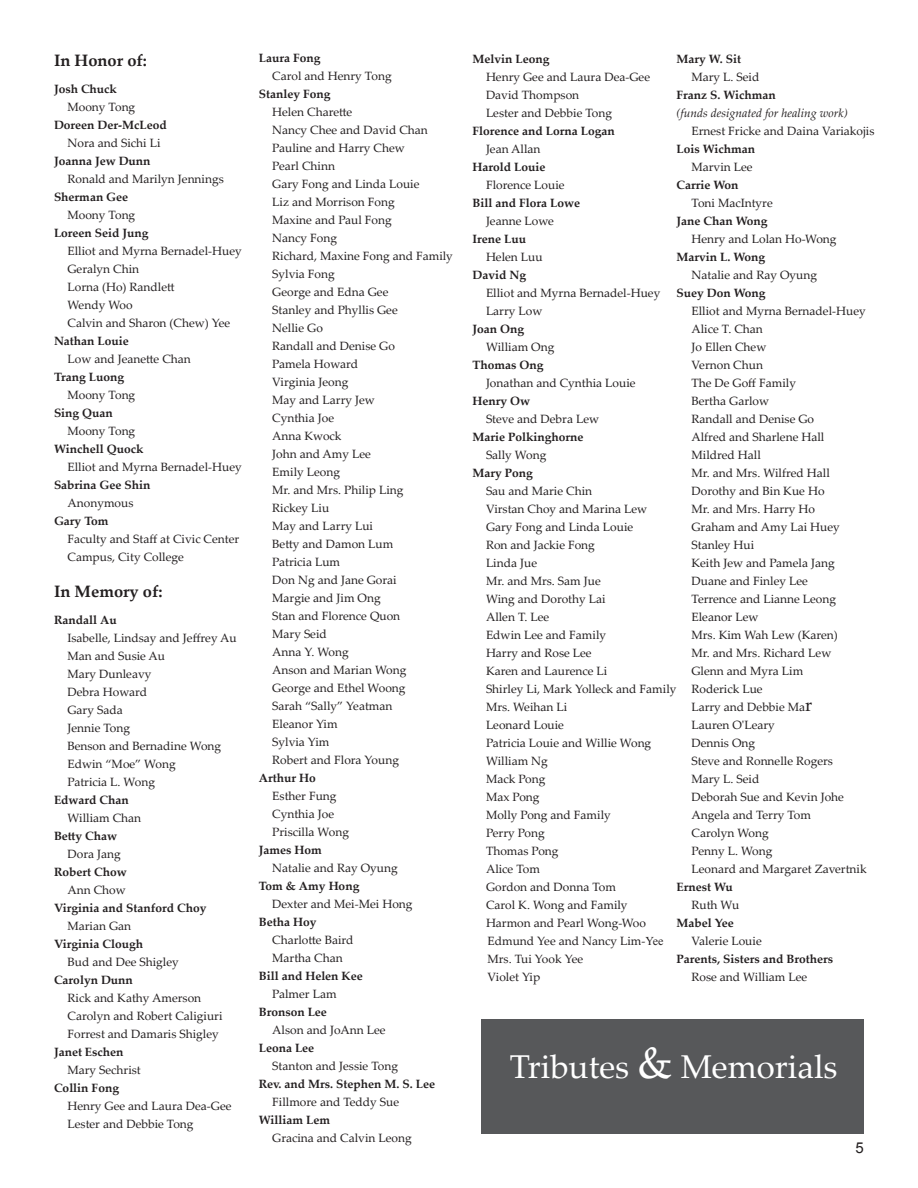
<style>
.page{position:relative;width:918px;height:1188px;background:#fff}
.page>*{position:absolute;margin:0;border:0;box-sizing:border-box;transform-origin:0 0}
.t1{font:33px "Palatino Linotype";color:#fff}
.t2{font:700 16.5px "Palatino Linotype";color:#231f20}
.t3{font:15px "Arial";color:#231f20}
.t4{font:12px/18px "Palatino Linotype";color:#231f20}
.t5{font:700 12px "Palatino Linotype";color:#231f20}
.t6{font:italic 12px "Palatino Linotype";color:#231f20}
.s1{font-family:"Times New Roman"}
.s2{font-size:18px}
.s3{font-size:45px}
</style>
<div class="page">
<div style="left:482px;top:1020px;width:382px;height:114px;background:#57585a"></div>
<h2 class="t2" style="left:54px;top:49px;width:95px">In Honor of:</h2>
<p class="t5" style="left:54px;top:80px;width:64px">Josh Chuck</p>
<p class="t4" style="left:68px;top:98px;width:69px">Moony Tong</p>
<p class="t5" style="left:54px;top:116px;width:114px">Doreen Der-McLeod</p>
<p class="t4" style="left:68px;top:134px;width:94px">Nora and Sichi Li</p>
<p class="t5" style="left:54px;top:152px;width:98px">Joanna Jew Dunn</p>
<p class="t4" style="left:68px;top:170px;width:158px">Ronald and Marilyn Jennings</p>
<p class="t5" style="left:54px;top:188px;width:76px">Sherman Gee</p>
<p class="t4" style="left:68px;top:206px;width:69px">Moony Tong</p>
<p class="t5" style="left:54px;top:224px;width:96px">Loreen Seid Jung</p>
<p class="t4" style="left:68px;top:242px;width:176px">Elliot and Myrna Bernadel-Huey<br>Geralyn Chin<br>Lorna (Ho) Randlett<br>Wendy Woo<br>Calvin and Sharon (Chew) Yee</p>
<p class="t5" style="left:54px;top:332px;width:76px">Nathan Louie</p>
<p class="t4" style="left:68px;top:350px;width:125px">Low and Jeanette Chan</p>
<p class="t5" style="left:54px;top:368px;width:72px">Trang Luong</p>
<p class="t4" style="left:68px;top:386px;width:69px">Moony Tong</p>
<p class="t5" style="left:54px;top:404px;width:60px">Sing Quan</p>
<p class="t4" style="left:68px;top:422px;width:69px">Moony Tong</p>
<p class="t5" style="left:54px;top:440px;width:91px">Winchell Quock</p>
<p class="t4" style="left:68px;top:458px;width:176px">Elliot and Myrna Bernadel-Huey</p>
<p class="t5" style="left:54px;top:476px;width:98px">Sabrina Gee Shin</p>
<p class="t4" style="left:68px;top:494px;width:67px">Anonymous</p>
<p class="t5" style="left:54px;top:512px;width:56px">Gary Tom</p>
<p class="t4" style="left:68px;top:530px;width:173px">Faculty and Staff at Civic Center<br>Campus, City College</p>
<h2 class="t2" style="left:54px;top:580px;width:110px">In Memory of:</h2>
<p class="t5" style="left:54px;top:611px;width:64px">Randall Au</p>
<p class="t4" style="left:68px;top:629px;width:171px">Isabelle, Lindsay and Jeffrey Au<br>Man and Susie Au<br>Mary Dunleavy<br>Debra Howard<br>Gary Sada<br>Jennie Tong<br>Benson and Bernadine Wong<br>Edwin “Moe” Wong<br>Patricia L. Wong</p>
<p class="t5" style="left:54px;top:791px;width:76px">Edward Chan</p>
<p class="t4" style="left:68px;top:809px;width:75px">William Chan</p>
<p class="t5" style="left:54px;top:827px;width:65px">Betty Chaw</p>
<p class="t4" style="left:68px;top:845px;width:55px">Dora Jang</p>
<p class="t5" style="left:54px;top:863px;width:74px">Robert Chow</p>
<p class="t4" style="left:68px;top:881px;width:60px">Ann Chow</p>
<p class="t5" style="left:54px;top:899px;width:154px">Virginia and Stanford Choy</p>
<p class="t4" style="left:68px;top:917px;width:65px">Marian Gan</p>
<p class="t5" style="left:54px;top:935px;width:91px">Virginia Clough</p>
<p class="t4" style="left:68px;top:953px;width:113px">Bud and Dee Shigley</p>
<p class="t5" style="left:54px;top:971px;width:80px">Carolyn Dunn</p>
<p class="t4" style="left:68px;top:989px;width:156px">Rick and Kathy Amerson<br>Carolyn and Robert Caligiuri<br>Forrest and Damaris Shigley</p>
<p class="t5" style="left:54px;top:1043px;width:71px">Janet Eschen</p>
<p class="t4" style="left:68px;top:1061px;width:75px">Mary Sechrist</p>
<p class="t5" style="left:54px;top:1079px;width:67px">Collin Fong</p>
<p class="t4" style="left:68px;top:1097px;width:166px">Henry Gee and Laura Dea-Gee<br>Lester and Debbie Tong</p>
<p class="t5" style="left:259px;top:50px;width:63px">Laura Fong</p>
<p class="t4" style="left:272px;top:67px;width:121px">Carol and Henry Tong</p>
<p class="t5" style="left:259px;top:86px;width:73px">Stanley Fong</p>
<p class="t4" style="left:272px;top:103px;width:182px">Helen Charette<br>Nancy Chee and David Chan<br>Pauline and Harry Chew<br>Pearl Chinn<br>Gary Fong and Linda Louie<br>Liz and Morrison Fong<br>Maxine and Paul Fong<br>Nancy Fong<br>Richard, Maxine Fong and Family<br>Sylvia Fong<br>George and Edna Gee<br>Stanley and Phyllis Gee<br>Nellie Go<br>Randall and Denise Go<br>Pamela Howard<br>Virginia Jeong<br>May and Larry Jew<br>Cynthia Joe<br>Anna Kwock<br>John and Amy Lee<br>Emily Leong<br>Mr. and Mrs. Philip Ling<br>Rickey Liu<br>May and Larry Lui<br>Betty and Damon Lum<br>Patricia Lum<br>Don Ng and Jane Gorai<br>Margie and Jim Ong<br>Stan and Florence Quon<br>Mary Seid<br>Anna Y. Wong<br>Anson and Marian Wong<br>George and Ethel Woong<br>Sarah “Sally” Yeatman<br>Eleanor Yim<br>Sylvia Yim<br>Robert and Flora Young</p>
<p class="t5" style="left:259px;top:770px;width:58px">Arthur Ho</p>
<p class="t4" style="left:272px;top:787px;width:78px">Esther Fung<br>Cynthia Joe<br>Priscilla Wong</p>
<p class="t5" style="left:259px;top:842px;width:64px">James Hom</p>
<p class="t4" style="left:272px;top:859px;width:127px">Natalie and Ray Oyung</p>
<p class="t5" style="left:259px;top:878px;width:102px">Tom &amp; Amy Hong</p>
<p class="t4" style="left:272px;top:895px;width:142px">Dexter and Mei-Mei Hong</p>
<p class="t5" style="left:259px;top:914px;width:59px">Betha Hoy</p>
<p class="t4" style="left:272px;top:931px;width:83px">Charlotte Baird<br>Martha Chan</p>
<p class="t5" style="left:259px;top:968px;width:106px">Bill and Helen Kee</p>
<p class="t4" style="left:272px;top:985px;width:66px">Palmer Lam</p>
<p class="t5" style="left:259px;top:1004px;width:70px">Bronson Lee</p>
<p class="t4" style="left:272px;top:1021px;width:115px">Alson and JoAnn Lee</p>
<p class="t5" style="left:259px;top:1040px;width:57px">Leona Lee</p>
<p class="t4" style="left:272px;top:1057px;width:127px">Stanton and Jessie Tong</p>
<p class="t5" style="left:259px;top:1076px;width:178px">Rev. and Mrs. Stephen M. S. Lee</p>
<p class="t4" style="left:272px;top:1093px;width:128px">Fillmore and Teddy Sue</p>
<p class="t5" style="left:259px;top:1112px;width:73px">William Lem</p>
<p class="t4" style="left:272px;top:1129px;width:141px">Gracina and Calvin Leong</p>
<p class="t5" style="left:472px;top:50px;width:78px">Melvin Leong</p>
<p class="t4" style="left:486px;top:67px;width:166px">Henry Gee and Laura Dea-Gee<br>David Thompson<br>Lester and Debbie Tong</p>
<p class="t5" style="left:472px;top:122px;width:144px">Florence and Lorna Logan</p>
<p class="t4" style="left:486px;top:139px;width:56px">Jean Allan</p>
<p class="t5" style="left:472px;top:158px;width:74px">Harold Louie</p>
<p class="t4" style="left:486px;top:175px;width:80px">Florence Louie</p>
<p class="t5" style="left:472px;top:194px;width:109px">Bill and Flora Lowe</p>
<p class="t4" style="left:486px;top:211px;width:69px">Jeanne Lowe</p>
<p class="t5" style="left:472px;top:230px;width:55px">Irene Luu</p>
<p class="t4" style="left:486px;top:247px;width:58px">Helen Luu</p>
<p class="t5" style="left:472px;top:266px;width:55px">David Ng</p>
<p class="t4" style="left:486px;top:283px;width:176px">Elliot and Myrna Bernadel-Huey<br>Larry Low</p>
<p class="t5" style="left:472px;top:320px;width:53px">Joan Ong</p>
<p class="t4" style="left:486px;top:337px;width:70px">William Ong</p>
<p class="t5" style="left:472px;top:356px;width:73px">Thomas Ong</p>
<p class="t4" style="left:486px;top:373px;width:151px">Jonathan and Cynthia Louie</p>
<p class="t5" style="left:472px;top:392px;width:59px">Henry Ow</p>
<p class="t4" style="left:486px;top:409px;width:115px">Steve and Debra Lew</p>
<p class="t5" style="left:472px;top:428px;width:112px">Marie Polkinghorne</p>
<p class="t4" style="left:486px;top:445px;width:62px">Sally Wong</p>
<p class="t5" style="left:472px;top:464px;width:62px">Mary Pong</p>
<p class="t4" style="left:486px;top:481px;width:192px">Sau and Marie Chin<br>Virstan Choy and Marina Lew<br>Gary Fong and Linda Louie<br>Ron and Jackie Fong<br>Linda Jue<br>Mr. and Mrs. Sam Jue<br>Wing and Dorothy Lai<br>Allen T. Lee<br>Edwin Lee and Family<br>Harry and Rose Lee<br>Karen and Laurence Li<br>Shirley Li, Mark Yolleck and Family<br>Mrs. Weihan Li<br>Leonard Louie<br>Patricia Louie and Willie Wong<br>William Ng<br>Mack Pong<br>Max Pong<br>Molly Pong and Family<br>Perry Pong<br>Thomas Pong<br>Alice Tom<br>Gordon and Donna Tom<br>Carol K. Wong and Family<br>Harmon and Pearl Wong-Woo<br>Edmund Yee and Nancy Lim-<span class="s1">Yee<br></span>Mrs. Tui Yook Yee<br>Violet Yip</p>
<p class="t5" style="left:676px;top:50px;width:66px">Mary W. Sit</p>
<p class="t4" style="left:692px;top:67px;width:69px">Mary L. Seid</p>
<p class="t5" style="left:676px;top:86px;width:101px">Franz S. Wichman</p>
<p class="t6" style="left:676px;top:104px;width:173px">(funds designated for healing work)</p>
<p class="t4" style="left:692px;top:121px;width:185px">Ernest Fricke and Daina Variakojis</p>
<p class="t5" style="left:676px;top:140px;width:80px">Lois Wichman</p>
<p class="t4" style="left:692px;top:157px;width:63px">Marvin Lee</p>
<p class="t5" style="left:676px;top:176px;width:64px">Carrie Won</p>
<p class="t4" style="left:692px;top:193px;width:83px">Toni MacIntyre</p>
<p class="t5" style="left:676px;top:212px;width:93px">Jane Chan Wong</p>
<p class="t4" style="left:692px;top:229px;width:147px">Henry and Lolan Ho-Wong</p>
<p class="t5" style="left:676px;top:248px;width:90px">Marvin L. Wong</p>
<p class="t4" style="left:692px;top:265px;width:127px">Natalie and Ray Oyung</p>
<p class="t5" style="left:676px;top:284px;width:91px">Suey Don Wong</p>
<p class="t4" style="left:692px;top:301px;width:177px">Elliot and Myrna Bernadel-Huey<br>Alice T. Chan<br>Jo Ellen Chew<br>Vernon Chun<br>The De Goff Family<br>Bertha Garlow<br>Randall and Denise Go<br>Alfred and Sharlene Hall<br>Mildred Hall<br>Mr. and Mrs. Wilfred Hall<br>Dorothy and Bin Kue Ho<br>Mr. and Mrs. Harry Ho<br>Graham and Amy Lai Huey<br>Stanley Hui<br>Keith Jew and Pamela Jang<br>Duane and Finley Lee<br>Terrence and Lianne Leong<br>Eleanor Lew<br>Mrs. Kim Wah Lew (Karen)<br>Mr. and Mrs. Richard Lew<br>Glenn and Myra Lim<br>Roderick Lue<br>Larry and Debbie Ma<span class="s2">r<br></span>Lauren O'Leary<br>Dennis Ong<br>Steve and Ronnelle Rogers<br>Mary L. Seid<br>Deborah Sue and Kevin Johe<br>Angela and Terry Tom<br>Carolyn Wong<br>Penny L. Wong<br>Leonard and Margaret Zavertnik</p>
<p class="t5" style="left:676px;top:878px;width:58px">Ernest Wu</p>
<p class="t4" style="left:692px;top:895px;width:49px">Ruth Wu</p>
<p class="t5" style="left:676px;top:914px;width:59px">Mabel Yee</p>
<p class="t4" style="left:692px;top:931px;width:72px">Valerie Louie</p>
<p class="t5" style="left:676px;top:950px;width:158px">Parents, Sisters and Brothers</p>
<p class="t4" style="left:692px;top:967px;width:117px">Rose and William Lee</p>
<h1 class="t1" style="left:510px;top:1044px;width:329px">Tributes <span class="s3">&amp;</span> Memorials</h1>
<p class="t3" style="left:856px;top:1138px;width:10px">5</p>
</div>
